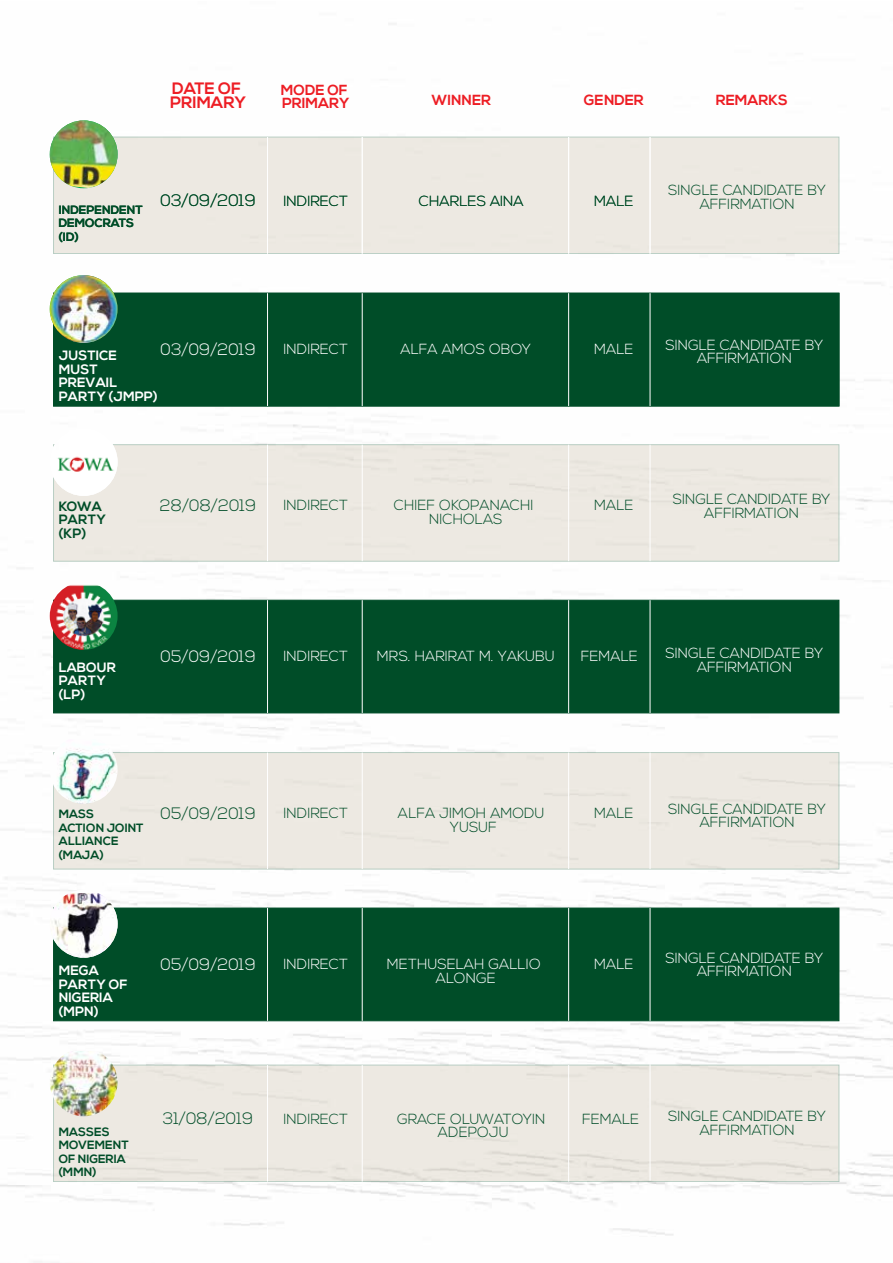
<style>
.page{position:relative;width:893px;height:1263px;background:#fff}
.page>*{position:absolute;margin:0;border:0;box-sizing:border-box;transform-origin:0 0}
.t1{font:300 16.5px "Nexa";color:#004d28}
.t2{font:300 16.5px "Nexa";color:#fff}
.t3{font:700 16.5px/13.5px "Nexa";color:#ed1d24}
.t4{font:300 14.7px/13.5px "Nexa";color:#004d28;text-align:center}
.t5{font:300 14.7px/13.5px "Nexa";color:#fff;text-align:center}
.t6{font:700 14.7px/13.5px "Nexa";color:#ed1d24}
.t7{font:700 13.5px/13.5px "Nexa";color:#fff}
.t8{font:700 13.5px/13.5px "Nexa";color:#004d28}
.t9{font:700 12px/13.5px "Nexa";color:#004d28}
</style>
<div class="page">
<img style="left:0;top:23px;width:892px;height:1213px">
<div style="left:53px;top:137px;width:786px;height:117px;background:#ede9e2"></div>
<hr style="left:267px;top:137px;width:1px;height:117px;background:#fff">
<hr style="left:362px;top:137px;width:1px;height:117px;background:#fff">
<hr style="left:568px;top:137px;width:1px;height:117px;background:#fff">
<hr style="left:650px;top:137px;width:1px;height:117px;background:#fff">
<div style="left:53px;top:444px;width:786px;height:117px;background:#ede9e2"></div>
<hr style="left:267px;top:445px;width:1px;height:116px;background:#fff">
<hr style="left:362px;top:445px;width:1px;height:116px;background:#fff">
<hr style="left:568px;top:445px;width:1px;height:116px;background:#fff">
<hr style="left:650px;top:445px;width:1px;height:116px;background:#fff">
<div style="left:53px;top:600px;width:786px;height:113px;background:#004d28;border:1px solid #004d28"></div>
<hr style="left:267px;top:600px;width:1px;height:113px;background:#fff">
<hr style="left:362px;top:600px;width:1px;height:113px;background:#fff">
<hr style="left:568px;top:600px;width:1px;height:113px;background:#fff">
<hr style="left:650px;top:600px;width:1px;height:113px;background:#fff">
<div style="left:53px;top:752px;width:786px;height:117px;background:#ede9e2"></div>
<hr style="left:267px;top:752px;width:1px;height:117px;background:#fff">
<hr style="left:362px;top:752px;width:1px;height:117px;background:#fff">
<hr style="left:568px;top:752px;width:1px;height:117px;background:#fff">
<hr style="left:650px;top:752px;width:1px;height:117px;background:#fff">
<div style="left:53px;top:908px;width:786px;height:113px;background:#004d28;border:1px solid #004d28"></div>
<hr style="left:267px;top:908px;width:1px;height:113px;background:#fff">
<hr style="left:362px;top:908px;width:1px;height:113px;background:#fff">
<hr style="left:568px;top:908px;width:1px;height:113px;background:#fff">
<hr style="left:650px;top:908px;width:1px;height:113px;background:#fff">
<img style="left:50px;top:120px;width:68px;height:68px">
<div style="left:53px;top:293px;width:786px;height:113px;background:#004d28"></div>
<hr style="left:267px;top:293px;width:1px;height:113px;background:#fff">
<hr style="left:362px;top:293px;width:1px;height:113px;background:#fff">
<hr style="left:568px;top:293px;width:1px;height:113px;background:#fff">
<hr style="left:650px;top:293px;width:1px;height:113px;background:#fff">
<img style="left:50px;top:275px;width:68px;height:68px;border-radius:34px">
<div style="left:50px;top:428px;width:68px;height:68px;background:#fff;border-radius:50%"></div>
<img style="left:50px;top:434px;width:68px;height:62px">
<img style="left:50px;top:582px;width:68px;height:68px;border-radius:34px">
<img style="left:50px;top:893px;width:68px;height:65px">
<div style="left:53px;top:1065px;width:786px;height:117px;background:#ede9e2"></div>
<hr style="left:267px;top:1065px;width:1px;height:116px;background:#fff">
<hr style="left:362px;top:1065px;width:1px;height:116px;background:#fff">
<hr style="left:568px;top:1065px;width:1px;height:116px;background:#fff">
<hr style="left:650px;top:1064px;width:1px;height:117px;background:#fff">
<img style="left:50px;top:739px;width:68px;height:65px">
<img style="left:50px;top:1051px;width:68px;height:65px">
<p class="t3" style="left:170px;top:82px;width:77px">DATE OF<br>PRIMARY</p>
<p class="t6" style="left:281px;top:84px;width:70px">MODE OF<br>PRIMARY</p>
<p class="t6" style="left:432px;top:94px;width:61px">WINNER</p>
<p class="t6" style="left:584px;top:94px;width:61px">GENDER</p>
<p class="t6" style="left:716px;top:94px;width:73px">REMARKS</p>
<p class="t9" style="left:59px;top:203px;width:86px">INDEPENDENT</p>
<p class="t9" style="left:59px;top:217px;width:77px">DEMOCRATS (ID)</p>
<p class="t1" style="left:160px;top:191px;width:97px">03/09/2019</p>
<p class="t4" style="left:283px;top:194px;width:66px">INDIRECT</p>
<p class="t4" style="left:419px;top:194px;width:106px">CHARLES AINA</p>
<p class="t4" style="left:594px;top:194px;width:41px">MALE</p>
<p class="t4" style="left:668px;top:184px;width:159px">SINGLE CANDIDATE BY</p>
<p class="t4" style="left:700px;top:198px;width:96px">AFFIRMATION</p>
<p class="t7" style="left:59px;top:349px;width:100px">JUSTICE<br>MUST<br>PREVAIL<br>PARTY (JMPP)</p>
<p class="t5" style="left:666px;top:338px;width:159px">SINGLE CANDIDATE BY<br>AFFIRMATION</p>
<p class="t5" style="left:679px;top:338px;width:137px">SINGLE CAN IDATE<br>CONSENSUS</p>
<p class="t2" style="left:160px;top:340px;width:97px">03/09/2019</p>
<p class="t5" style="left:283px;top:343px;width:66px">INDIRECT</p>
<p class="t5" style="left:400px;top:343px;width:132px">ALFA AMOS OBOY</p>
<p class="t5" style="left:594px;top:343px;width:41px">MALE</p>
<p class="t8" style="left:59px;top:500px;width:49px">KOWA<br>PARTY (KP)</p>
<p class="t1" style="left:160px;top:496px;width:98px">28/08/2019</p>
<p class="t4" style="left:283px;top:499px;width:66px">INDIRECT</p>
<p class="t4" style="left:394px;top:499px;width:141px">CHIEF OKOPANACHI<br>NICHOLAS</p>
<p class="t4" style="left:594px;top:499px;width:41px">MALE</p>
<p class="t4" style="left:673px;top:493px;width:159px">SINGLE CANDIDATE BY<br>AFFIRMATION</p>
<p class="t7" style="left:59px;top:661px;width:59px">LABOUR<br>PARTY (LP)</p>
<p class="t2" style="left:160px;top:647px;width:97px">05/09/2019</p>
<p class="t5" style="left:283px;top:650px;width:66px">INDIRECT</p>
<p class="t5" style="left:377px;top:650px;width:180px">MRS. HARIRAT M. YAKUBU</p>
<p class="t5" style="left:581px;top:650px;width:59px">FEMALE</p>
<p class="t5" style="left:666px;top:647px;width:159px">SINGLE CANDIDATE BY<br>AFFIRMATION</p>
<p class="t9" style="left:59px;top:808px;width:86px">MASS<br>ACTION JOINT<br>ALLIANCE (MAJA)</p>
<p class="t1" style="left:160px;top:803px;width:97px">05/09/2019</p>
<p class="t4" style="left:283px;top:807px;width:66px">INDIRECT</p>
<p class="t4" style="left:398px;top:807px;width:148px">ALFA JIMOH AMODU<br>YUSUF</p>
<p class="t4" style="left:594px;top:807px;width:41px">MALE</p>
<p class="t4" style="left:668px;top:803px;width:159px">SINGLE CANDIDATE BY<br>AFFIRMATION</p>
<p class="t7" style="left:59px;top:964px;width:70px">MEGA<br>PARTY OF<br>NIGERIA (MPN)</p>
<p class="t2" style="left:160px;top:954px;width:97px">05/09/2019</p>
<p class="t5" style="left:283px;top:958px;width:66px">INDIRECT</p>
<p class="t5" style="left:387px;top:958px;width:156px">METHUSELAH GALLIO<br>ALONGE</p>
<p class="t5" style="left:594px;top:958px;width:41px">MALE</p>
<p class="t5" style="left:666px;top:952px;width:159px">SINGLE CANDIDATE BY<br>AFFIRMATION</p>
<p class="t9" style="left:59px;top:1125px;width:72px">MASSES<br>MOVEMENT<br>OF NIGERIA (MMN)</p>
<p class="t1" style="left:163px;top:1109px;width:92px">31/08/2019</p>
<p class="t4" style="left:283px;top:1113px;width:66px">INDIRECT</p>
<p class="t4" style="left:397px;top:1113px;width:150px">GRACE OLUWATOYIN<br>ADEPOJU</p>
<p class="t4" style="left:582px;top:1113px;width:59px">FEMALE</p>
<p class="t4" style="left:668px;top:1110px;width:159px">SINGLE CANDIDATE BY<br>AFFIRMATION</p>
</div>
